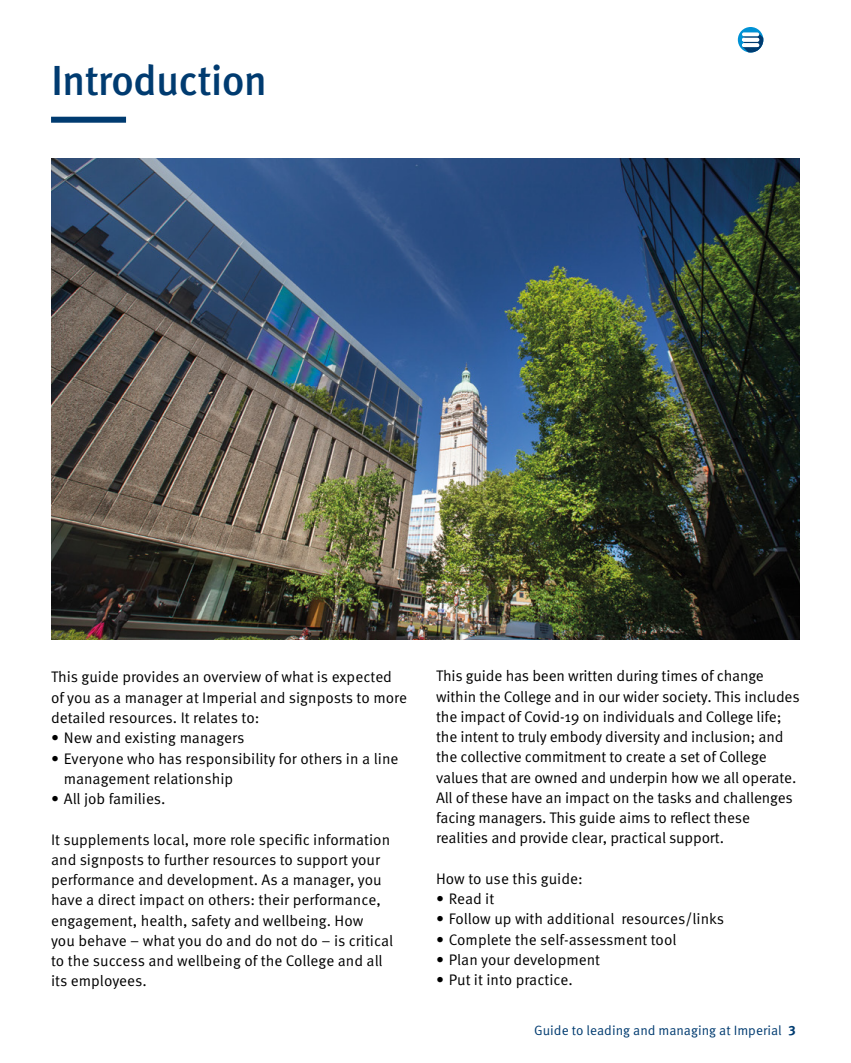
<style>
.page{position:relative;width:851px;height:1063px;background:#fff}
.page>*{position:absolute;margin:0;border:0;box-sizing:border-box;transform-origin:0 0}
.t1{font:500 42px "Meta OT";letter-spacing:-.02em;color:#003b70}
.t2{font:15.3px/20.2px "Meta OT Norm";letter-spacing:-.01em;color:#000}
.t3{font:13.5px "Meta OT Norm";color:#003b70}
.s1{font-family:"Meta OT";font-weight:700}
</style>
<div class="page">
<div style="left:51px;top:117px;width:75px;height:6px;background:#003b70"></div>
<img style="left:51px;top:159px;width:748px;height:481px">
<svg style="left:737px;top:27px;width:26px;height:26px"></svg>
<svg style="left:742px;top:32px;width:21px;height:21px"></svg>
<svg style="left:741px;top:32px;width:18px;height:4px"></svg>
<svg style="left:741px;top:38px;width:18px;height:4px"></svg>
<svg style="left:741px;top:43px;width:18px;height:4px"></svg>
<h1 class="t1" style="left:51px;top:55px;width:218px">Introduction</h1>
<p class="t2" style="left:51px;top:667px;width:357px">This guide provides an overview of what is expected of you as a manager at Imperial and signposts to more detailed resources. It relates to:</p>
<p class="t2" style="left:51px;top:728px;width:195px">• New and existing managers</p>
<p class="t2" style="left:64px;top:748px;width:336px;text-indent:-13px">• Everyone who has responsibility for others in a line management relationship</p>
<p class="t2" style="left:51px;top:789px;width:116px">• All job families.</p>
<p class="t2" style="left:51px;top:829px;width:343px">It supplements local, more role specific information and signposts to further resources to support your performance and development. As a manager, you have a direct impact on others: their performance, engagement, health, safety and wellbeing. How<br>you behave – what you do and do not do – is critical to the success and wellbeing of the College and all its employees.</p>
<p class="t2" style="left:436px;top:666px;width:365px">This guide has been written during times of change within the College and in our wider society. This includes the impact of Covid-19 on individuals and College life; the intent to truly embody diversity and inclusion; and the collective commitment to create a set of College values that are owned and underpin how we all operate.<br>All of these have an impact on the tasks and challenges facing managers. This guide aims to reflect these realities and provide clear, practical support.</p>
<p class="t2" style="left:436px;top:869px;width:148px">How to use this guide:</p>
<p class="t2" style="left:436px;top:889px;width:60px">• Read it</p>
<p class="t2" style="left:436px;top:909px;width:289px">• Follow up with additional resources/links</p>
<p class="t2" style="left:436px;top:929px;width:242px">• Complete the self-assessment tool</p>
<p class="t2" style="left:436px;top:950px;width:165px">• Plan your development</p>
<p class="t2" style="left:436px;top:970px;width:138px">• Put it into practice.</p>
<p class="t3" style="left:534px;top:1022px;width:263px">Guide to leading and managing at Imperial <span class="s1">3</span></p>
</div>
